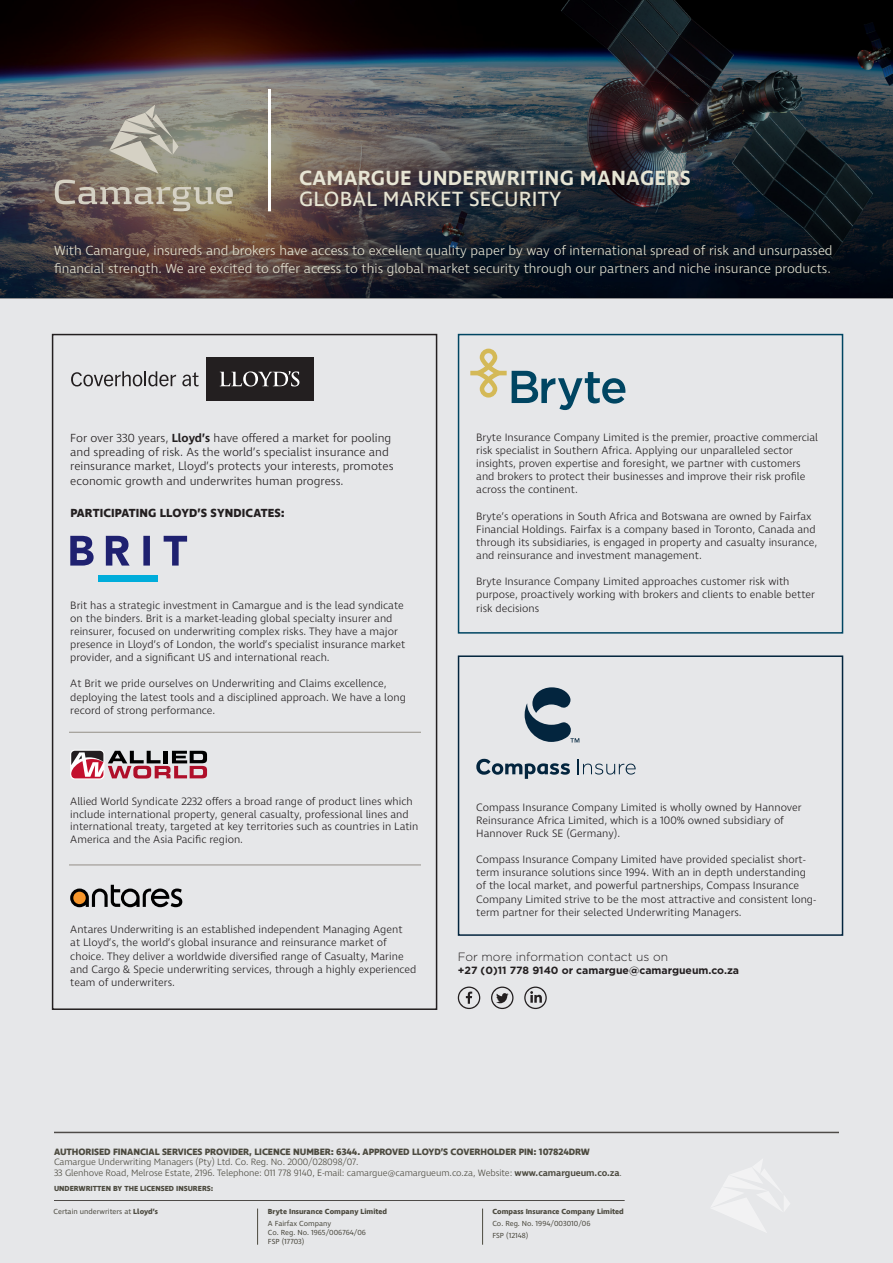
<style>
.page{position:relative;width:893px;height:1263px;background:#e6e7e9}
.page>*{position:absolute;margin:0;border:0;box-sizing:border-box;transform-origin:0 0}
.t1{font:600 21px "Ingra";letter-spacing:.01em;color:#e7e5d4}
.t2{font:21px "Ingra";letter-spacing:.01em;color:#e7e5d4}
.t3{font:300 13.5px/18px "Ingra";color:#e7e5d4}
.t4{font:300 12px/14.4px "Ingra";color:#231f20}
.t5{font:700 12px "Ingra";letter-spacing:.01em;color:#231f20}
.t6{font:300 12px "Gotham";color:#231f20}
.t7{font:300 10.95px/13.2px "Ingra";color:#231f20}
.t8{font:700 10.5px "Gotham";color:#231f20}
.t9{font:300 9.45px "Ingra";letter-spacing:-.01em;color:#4c4a3f}
.t10{font:700 9.45px "Ingra";letter-spacing:-.01em;color:#4c4a3f}
.t11{font:700 7.5px/12px "Ingra";color:#4c4a3f}
.t12{font:7.5px "Ingra";color:#4c4a3f}
.s1{font-weight:600}
.s2{font-weight:700}
.s3{font-weight:400}
</style>
<div class="page">
<img style="left:0;top:0;width:893px;height:298px">
<svg style="left:470px;top:349px;width:155px;height:61px"></svg>
<hr style="left:69px;top:732px;width:352px;height:1px;background:#948f87">
<hr style="left:69px;top:864px;width:352px;height:1px;background:#948f87">
<svg style="left:525px;top:687px;width:54px;height:55px"></svg>
<svg style="left:476px;top:759px;width:94px;height:20px"></svg>
<svg style="left:578px;top:759px;width:58px;height:15px"></svg>
<hr style="left:268px;top:89px;width:3px;height:122px;background:#fff">
<svg style="left:55px;top:180px;width:178px;height:31px;background:#968a7a"></svg>
<svg style="left:109px;top:105px;width:70px;height:69px;background:#a5a295"></svg>
<div style="left:52px;top:334px;width:385px;height:676px;border:2px solid #231f20"></div>
<div style="left:458px;top:334px;width:385px;height:300px;border:2px solid #004562"></div>
<div style="left:458px;top:655px;width:385px;height:281px;border:2px solid #03253e"></div>
<div style="left:206px;top:357px;width:108px;height:44px;background:#231f20"></div>
<svg style="left:220px;top:371px;width:79px;height:15px"></svg>
<svg style="left:71px;top:371px;width:105px;height:15px"></svg>
<svg style="left:182px;top:372px;width:17px;height:14px"></svg>
<hr style="left:54px;top:1132px;width:785px;height:1px;background:#4e4b48">
<hr style="left:54px;top:1200px;width:571px;height:1px;background:#4e4b48">
<hr style="left:257px;top:1208px;width:1px;height:37px;background:#4c4a3f">
<hr style="left:482px;top:1208px;width:1px;height:37px;background:#4c4a3f">
<svg style="left:711px;top:1159px;width:79px;height:73px"></svg>
<svg style="left:70px;top:536px;width:117px;height:30px"></svg>
<div style="left:98px;top:575px;width:60px;height:7px;background:#00addb"></div>
<svg style="left:458px;top:986px;width:22px;height:23px"></svg>
<svg style="left:491px;top:986px;width:22px;height:23px"></svg>
<svg style="left:524px;top:986px;width:23px;height:23px"></svg>
<svg style="left:70px;top:885px;width:112px;height:23px"></svg>
<svg style="left:70px;top:750px;width:34px;height:29px"></svg>
<svg style="left:71px;top:751px;width:136px;height:27px"></svg>
<p class="t1" style="left:299px;top:165px;width:393px">CAMARGUE UNDERWRITING MANAGERS</p>
<p class="t2" style="left:299px;top:186px;width:264px">GLOBAL MARKET SECURITY</p>
<p class="t3" style="left:54px;top:242px;width:780px">With Camargue, insureds and brokers have access to excellent quality paper by way of international spread of risk and unsurpassed financial strength. We are excited to offer access to this global market security through our partners and niche insurance products.</p>
<p class="t4" style="left:70px;top:431px;width:325px">For over 330 years, <span class="s1">Lloyd’s</span> have offered a market for pooling and spreading of risk. As the world’s specialist insurance and reinsurance market, Lloyd’s protects your interests, promotes economic growth and underwrites human progress.</p>
<p class="t5" style="left:70px;top:505px;width:216px">PARTICIPATING LLOYD’S SYNDICATES:</p>
<p class="t7" style="left:70px;top:599px;width:335px">Brit has a strategic investment in Camargue and is the lead syndicate</p>
<p class="t7" style="left:70px;top:612px;width:324px">on the binders. Brit is a market-leading global specialty insurer and</p>
<p class="t7" style="left:70px;top:625px;width:329px">reinsurer, focused on underwriting complex risks. They have a major</p>
<p class="t7" style="left:70px;top:638px;width:336px">presence in Lloyd’s of London, the world’s specialist insurance market</p>
<p class="t7" style="left:70px;top:651px;width:261px">provider, and a significant US and international reach.</p>
<p class="t7" style="left:70px;top:678px;width:337px">At Brit we pride ourselves on Underwriting and Claims excellence, deploying the latest tools and a disciplined approach. We have a long record of strong performance.</p>
<p class="t7" style="left:70px;top:796px;width:350px;line-height:12.6px">Allied World Syndicate 2232 offers a broad range of product lines which include international property, general casualty, professional lines and international treaty, targeted at key territories such as countries in Latin America and the Asia Pacific region.</p>
<p class="t7" style="left:70px;top:923px;width:348px">Antares Underwriting is an established independent Managing Agent<br>at Lloyd’s, the world’s global insurance and reinsurance market of choice. They deliver a worldwide diversified range of Casualty, Marine and Cargo &amp; Specie underwriting services, through a highly experienced team of underwriters.</p>
<p class="t7" style="left:476px;top:431px;width:343px">Bryte Insurance Company Limited is the premier, proactive commercial risk specialist in Southern Africa. Applying our unparalleled sector insights, proven expertise and foresight, we partner with customers and brokers to protect their businesses and improve their risk profile across the continent.</p>
<p class="t7" style="left:476px;top:510px;width:343px">Bryte’s operations in South Africa and Botswana are owned by Fairfax Financial Holdings. Fairfax is a company based in Toronto, Canada and through its subsidiaries, is engaged in property and casualty insurance, and reinsurance and investment management.</p>
<p class="t7" style="left:476px;top:575px;width:340px">Bryte Insurance Company Limited approaches customer risk with purpose, proactively working with brokers and clients to enable better risk decisions</p>
<p class="t7" style="left:476px;top:801px;width:327px">Compass Insurance Company Limited is wholly owned by Hannover<br>Reinsurance Africa Limited, which is a 100% owned subsidiary of<br>Hannover Ruck SE (Germany).</p>
<p class="t7" style="left:476px;top:853px;width:341px">Compass Insurance Company Limited have provided specialist short&shy;term insurance solutions since 1994. With an in depth understanding of the local market, and powerful partnerships, Compass Insurance Company Limited strive to be the most attractive and consistent long&shy;term partner for their selected Underwriting Managers.</p>
<p class="t6" style="left:458px;top:949px;width:212px">For more information contact us on</p>
<p class="t8" style="left:458px;top:963px;width:283px">+27 (0)11 778 9140 or camargue@camargueum.co.za</p>
<p class="t10" style="left:54px;top:1145px;width:537px">AUTHORISED FINANCIAL SERVICES PROVIDER, LICENCE NUMBER: 6344. APPROVED LLOYD’S COVERHOLDER PIN: 107824DRW</p>
<p class="t9" style="left:54px;top:1156px;width:306px">Camargue Underwriting Managers (Pty) Ltd. Co. Reg. No. 2000/028098/07.</p>
<p class="t9" style="left:54px;top:1166px;width:569px">33 Glenhove Road, Melrose Estate, 2196. Telephone: 011 778 9140, E-mail: camargue@camargueum.co.za, Website: <span class="s1">www.camargueum.co.za</span>.</p>
<p class="t11" style="left:54px;top:1183px;width:161px">UNDERWRITTEN BY THE LICENSED INSURERS:</p>
<p class="t12" style="left:54px;top:1207px;width:106px">Certain underwriters at <span class="s2">Lloyd’s</span></p>
<p class="t11" style="left:268px;top:1206px;width:121px">Bryte Insurance Company Limited</p>
<p class="t12" style="left:268px;top:1219px;width:65px">A Fairfax Company</p>
<p class="t12" style="left:268px;top:1228px;width:100px">Co. Reg. No. 1965/006764/06</p>
<p class="t12" style="left:268px;top:1237px;width:38px">FSP (17703)</p>
<p class="t11" style="left:492px;top:1206px;width:133px">Compass Insurance Company Limited<br><span class="s3">Co. Reg. No. 1994/003010/06</span></p>
<p class="t12" style="left:492px;top:1231px;width:38px">FSP (12148)</p>
</div>
